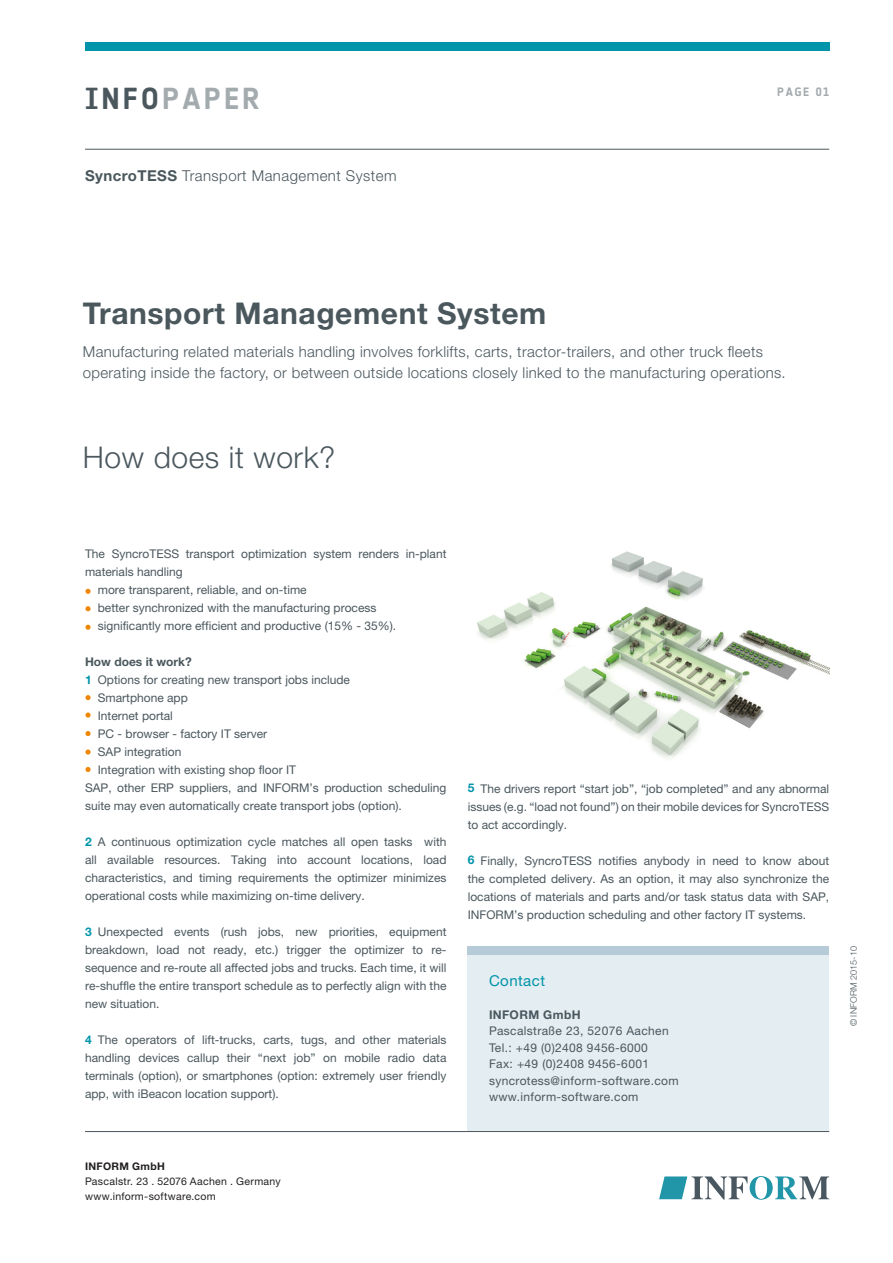
<style>
.page{position:relative;width:893px;height:1263px;background:#fff}
.page>*{position:absolute;margin:0;border:0;box-sizing:border-box;transform-origin:0 0}
.t1{font:700 30px "Helvetica Neue LT Std";letter-spacing:.02em;color:#4a575d}
.t2{font:300 30px "Helvetica Neue LT Std";letter-spacing:.02em;color:#4a575d}
.t3{font:30px "Notes Soft Bold Tf";letter-spacing:.1em;color:#a4abae}
.t4{font:300 15px/21px "Helvetica Neue LT Std";letter-spacing:.02em;color:#4a575d}
.t5{font:15px "Helvetica Neue LT Std";letter-spacing:.03em;color:#0094aa}
.t6{font:12px/18px "Helvetica Neue LT Std";color:#4a575d;text-align:justify}
.t7{font:12px "Helvetica Neue LT Std";letter-spacing:.03em;color:#49575f}
.t8{font:700 12px "Helvetica Neue LT Std";color:#4a575d}
.t9{font:700 12px "Helvetica Neue LT Std";letter-spacing:.03em;color:#49575f}
.t10{font:12px "Notes Soft Bold Tf";letter-spacing:.12em;color:#a4abae}
.t11{font:700 12px "Helvetica Neue LT Std";color:#0094aa}
.t12{font:10.5px "Helvetica Neue LT Std";letter-spacing:.03em;color:#231f20}
.t13{font:700 10.5px "Helvetica Neue LT Std";letter-spacing:.035em;color:#231f20}
.t14{font:300 9px "Helvetica Neue LT Std";letter-spacing:.01em;color:#4a575d}
.s1{color:#4a575d}
.s2{font-weight:700}
</style>
<div class="page">
<div style="left:85px;top:43px;width:744px;height:8px;background:#0094aa"></div>
<hr style="left:85px;top:149px;width:744px;height:1px;background:#4a575d">
<svg style="left:659px;top:1176px;width:170px;height:24px"></svg>
<hr style="left:85px;top:1131px;width:744px;height:1px;background:#4a575d">
<svg style="left:85px;top:695px;width:6px;height:5px"></svg>
<svg style="left:85px;top:712px;width:6px;height:6px"></svg>
<svg style="left:85px;top:731px;width:6px;height:5px"></svg>
<svg style="left:85px;top:749px;width:6px;height:6px"></svg>
<svg style="left:85px;top:767px;width:6px;height:5px"></svg>
<svg style="left:85px;top:589px;width:6px;height:5px"></svg>
<svg style="left:85px;top:606px;width:6px;height:5px"></svg>
<svg style="left:85px;top:625px;width:6px;height:5px"></svg>
<div style="left:468px;top:950px;width:361px;height:181px;background:#e4edf1"></div>
<div style="left:468px;top:946px;width:361px;height:9px;background:#b6cbd8"></div>
<img style="left:477px;top:551px;width:352px;height:208px">
<p class="t3" style="left:85px;top:82px;width:176px"><span class="s1">INFO</span>PAPER</p>
<p class="t10" style="left:777px;top:85px;width:53px">PAGE 01</p>
<p class="t4" style="left:85px;top:165px;width:313px"><span class="s2">SyncroTESS</span> Transport Management System</p>
<p class="t1" style="left:83px;top:295px;width:465px">Transport Management System</p>
<p class="t4" style="left:83px;top:341px;width:704px">Manufacturing related materials handling involves forklifts, carts, tractor-trailers, and other truck fleets operating inside the factory, or between outside locations closely linked to the manufacturing operations.</p>
<p class="t2" style="left:83px;top:439px;width:254px">How does it work?</p>
<p class="t6" style="left:85px;top:545px;width:363px">The SyncroTESS transport optimization system renders in-plant materials handling</p>
<p class="t6" style="left:98px;top:581px;width:210px">more transparent, reliable, and on-time</p>
<p class="t6" style="left:98px;top:599px;width:280px">better synchronized with the manufacturing process</p>
<p class="t6" style="left:98px;top:617px;width:300px">significantly more efficient and productive (15% - 35%).</p>
<p class="t8" style="left:85px;top:654px;width:108px">How does it work?</p>
<p class="t6" style="left:98px;top:671px;width:254px">Options for creating new transport jobs include</p>
<p class="t6" style="left:98px;top:689px;width:92px">Smartphone app</p>
<p class="t6" style="left:98px;top:707px;width:77px">Internet portal</p>
<p class="t6" style="left:98px;top:725px;width:171px">PC - browser - factory IT server</p>
<p class="t6" style="left:98px;top:743px;width:85px">SAP integration</p>
<p class="t6" style="left:98px;top:761px;width:200px">Integration with existing shop floor IT</p>
<p class="t6" style="left:85px;top:779px;width:363px">SAP, other ERP suppliers, and INFORM’s production scheduling suite may even automatically create transport jobs (option).</p>
<p class="t6" style="left:85px;top:833px;width:363px;text-indent:13px">A continuous optimization cycle matches all open tasks with all available resources. Taking into account locations, load characteristics, and timing requirements the optimizer minimizes operational costs while maximizing on-time delivery.</p>
<p class="t6" style="left:85px;top:923px;width:363px;text-indent:13px">Unexpected events (rush jobs, new priorities, equipment breakdown, load not ready, etc.) trigger the optimizer to re&shy;sequence and re-route all affected jobs and trucks. Each time, it will re-shuffle the entire transport schedule as to perfectly align with the new situation.</p>
<p class="t6" style="left:85px;top:1031px;width:363px;text-indent:13px">The operators of lift-trucks, carts, tugs, and other materials handling devices callup their “next job” on mobile radio data terminals (option), or smartphones (option: extremely user friendly app, with iBeacon location support).</p>
<p class="t11" style="left:85px;top:672px;width:8px">1</p>
<p class="t11" style="left:85px;top:835px;width:8px">2</p>
<p class="t11" style="left:85px;top:924px;width:8px">3</p>
<p class="t11" style="left:85px;top:1032px;width:8px">4</p>
<p class="t11" style="left:468px;top:781px;width:8px">5</p>
<p class="t6" style="left:468px;top:779px;width:363px;text-indent:13px">The drivers report “start job”, “job completed” and any abnormal issues (e.g. “load not found”) on their mobile devices for SyncroTESS to act accordingly.</p>
<p class="t6" style="left:468px;top:851px;width:363px;text-indent:13px">Finally, SyncroTESS notifies anybody in need to know about the completed delivery. As an option, it may also synchronize the locations of materials and parts and/or task status data with SAP, INFORM’s production scheduling and other factory IT systems.</p>
<p class="t11" style="left:468px;top:852px;width:8px">6</p>
<p class="t5" style="left:489px;top:971px;width:58px">Contact</p>
<p class="t9" style="left:489px;top:1007px;width:93px">INFORM GmbH</p>
<p class="t7" style="left:489px;top:1024px;width:181px">Pascalstraße 23, 52076 Aachen</p>
<p class="t7" style="left:489px;top:1040px;width:160px">Tel.: +49 (0)2408 9456-6000</p>
<p class="t7" style="left:489px;top:1057px;width:162px">Fax: +49 (0)2408 9456-6001</p>
<p class="t7" style="left:489px;top:1073px;width:191px">syncrotess@inform-software.com</p>
<p class="t7" style="left:489px;top:1090px;width:151px">www.inform-software.com</p>
<p class="t14" style="left:848px;top:1026px;width:82px;rotate:-90deg">© INFORM 2015-10</p>
<p class="t13" style="left:85px;top:1159px;width:82px">INFORM GmbH</p>
<p class="t12" style="left:85px;top:1174px;width:197px">Pascalstr. 23 . 52076 Aachen . Germany</p>
<p class="t12" style="left:85px;top:1189px;width:132px">www.inform-software.com</p>
</div>
